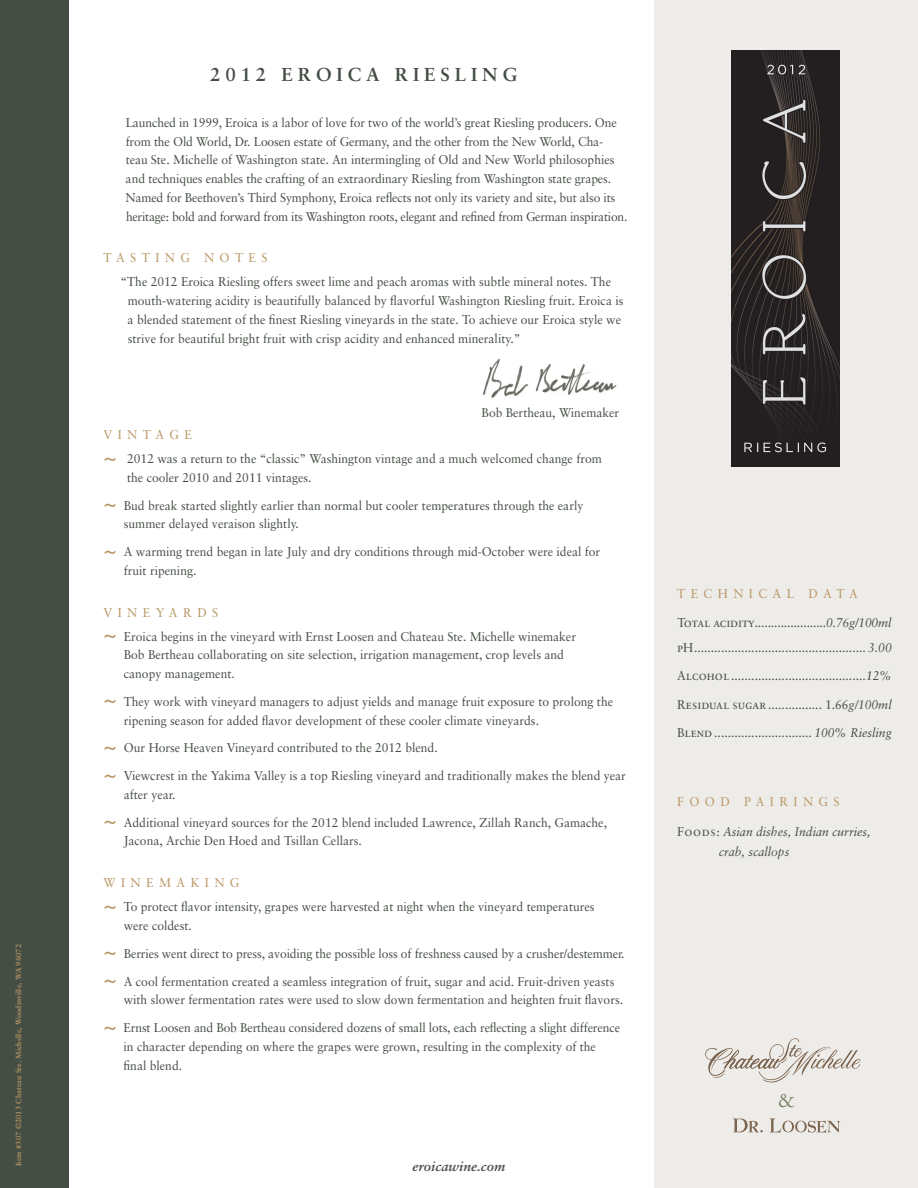
<style>
.page{position:relative;width:918px;height:1188px;background:#fff}
.page>*{position:absolute;margin:0;border:0;box-sizing:border-box;transform-origin:0 0}
.t1{font:20.55px "Adobe Garamond Pro";color:#7e8168}
.Body{font:700 18.75px "Sabon";letter-spacing:.26em;color:#454e44}
.CMYK{font:italic 700 13.5px "Sabon";color:#454e44}
.Body-2{font:12.75px/18.8px "Sabon";color:#454e44;scale:.95 1}
.Subhead{font:12.75px "Sabon";letter-spacing:.45em;color:#b99764;scale:.95 1}
.Subhead-2{font:12.75px "Sabon";color:#454e44;scale:.95 1}
.Body-3{font:italic 12.75px/19.5px "Sabon";color:#454e44;scale:.95 1}
.Body-4{font:12.75px "Sabon";letter-spacing:.45em;color:#b99764;scale:.95 1}
.Legal{font:700 7.5px "Sabon";letter-spacing:.02em;color:#b99764}
.s1{font-size:25.5px;color:#b99764}
.s2{font-family:"Sabon Roman SC"}
.s3{font-style:italic}
.s4{font-family:"Sabon Roman SC";font-style:normal}
</style>
<div class="page">
<div style="left:654px;top:0;width:264px;height:1188px;background:#eeece9"></div>
<div style="left:0;top:0;width:69px;height:1188px;background:#454e44"></div>
<img style="left:483px;top:358px;width:134px;height:40px">
<svg style="left:733px;top:1118px;width:30px;height:15px"></svg>
<svg style="left:770px;top:1118px;width:71px;height:15px"></svg>
<svg style="left:705px;top:1038px;width:155px;height:45px"></svg>
<img style="left:732px;top:51px;width:108px;height:415px">
<p class="Legal" style="left:14px;top:1166px;width:224px;rotate:-90deg">Item #307 ©2013 Chateau Ste. Michelle, Woodinville, WA 98072</p>
<p class="Body" style="left:210px;top:62px;width:309px">2012 EROICA RIESLING</p>
<p class="Body-2" style="left:126px;top:113px;width:530px">Launched in 1999, Eroica is a labor of love for two of the world’s great Riesling producers. One from the Old World, Dr. Loosen estate of Germany, and the other from the New World, Cha&shy;teau Ste. Michelle of Washington state. An intermingling of Old and New World philosophies and techniques enables the crafting of an extraordinary Riesling from Washington state grapes.<br>Named for Beethoven’s Third Symphony, Eroica reflects not only its variety and site, but also its heritage: bold and forward from its Washington roots, elegant and refined from German inspiration.</p>
<p class="Subhead" style="left:104px;top:250px;width:174px">TASTING NOTES</p>
<p class="Body-2" style="left:128px;top:273px;width:523px;text-indent:-7px">“The 2012 Eroica Riesling offers sweet lime and peach aromas with subtle mineral notes. The mouth-watering acidity is beautifully balanced by flavorful Washington Riesling fruit. Eroica is a blended statement of the finest Riesling vineyards in the state. To achieve our Eroica style we strive for beautiful bright fruit with crisp acidity and enhanced minerality.”</p>
<p class="Body-2" style="left:482px;top:403px;width:146px">Bob Bertheau, Winemaker</p>
<p class="Subhead" style="left:104px;top:427px;width:94px">VINTAGE</p>
<p class="Body-2" style="left:127px;top:449px;width:501px;text-indent:-24px"><span class="s1">~</span> 2012 was a return to the “classic” Washington vintage and a much welcomed change from the cooler 2010 and 2011 vintages.</p>
<p class="Body-2" style="left:124px;top:496px;width:485px;text-indent:-20px"><span class="s1">~</span> Bud break started slightly earlier than normal but cooler temperatures through the early summer delayed veraison slightly.</p>
<p class="Body-2" style="left:124px;top:542px;width:503px;text-indent:-20px"><span class="s1">~</span> A warming trend began in late July and dry conditions through mid-October were ideal for fruit ripening.</p>
<p class="Subhead" style="left:104px;top:605px;width:122px">VINEYARDS</p>
<p class="Body-2" style="left:124px;top:627px;width:478px;text-indent:-20px"><span class="s1">~</span> Eroica begins in the vineyard with Ernst Loosen and Chateau Ste. Michelle winemaker<br>Bob Bertheau collaborating on site selection, irrigation management, crop levels and canopy management.</p>
<p class="Body-2" style="left:124px;top:692px;width:517px;text-indent:-20px"><span class="s1">~</span> They work with vineyard managers to adjust yields and manage fruit exposure to prolong the ripening season for added flavor development of these cooler climate vineyards.</p>
<p class="Body-2" style="left:104px;top:739px;width:353px"><span class="s1">~</span> Our Horse Heaven Vineyard contributed to the 2012 blend.</p>
<p class="Body-2" style="left:124px;top:766px;width:530px;text-indent:-20px"><span class="s1">~</span> Viewcrest in the Yakima Valley is a top Riesling vineyard and traditionally makes the blend year after year.</p>
<p class="Body-2" style="left:124px;top:813px;width:510px;text-indent:-20px"><span class="s1">~</span> Additional vineyard sources for the 2012 blend included Lawrence, Zillah Ranch, Gamache,<br>Jacona, Archie Den Hoed and Tsillan Cellars.</p>
<p class="Subhead" style="left:104px;top:875px;width:144px">WINEMAKING</p>
<p class="Body-2" style="left:124px;top:897px;width:497px;text-indent:-20px"><span class="s1">~</span> To protect flavor intensity, grapes were harvested at night when the vineyard temperatures were coldest.</p>
<p class="Body-2" style="left:104px;top:944px;width:550px"><span class="s1">~</span> Berries went direct to press, avoiding the possible loss of freshness caused by a crusher/destemmer.</p>
<p class="Body-2" style="left:124px;top:972px;width:527px;text-indent:-20px"><span class="s1">~</span> A cool fermentation created a seamless integration of fruit, sugar and acid. Fruit-driven yeasts with slower fermentation rates were used to slow down fermentation and heighten fruit flavors.</p>
<p class="Body-2" style="left:124px;top:1018px;width:524px;text-indent:-20px"><span class="s1">~</span> Ernst Loosen and Bob Bertheau considered dozens of small lots, each reflecting a slight difference in character depending on where the grapes were grown, resulting in the complexity of the final blend.</p>
<p class="CMYK" style="left:413px;top:1158px;width:94px">eroicawine.com</p>
<p class="Subhead" style="left:677px;top:586px;width:192px">TECHNICAL DATA</p>
<p class="Subhead-2" style="left:678px;top:615px;width:227px"><span class="s2">Total acidity</span>......................<span class="s3">0.76g/100ml</span></p>
<p class="Body-2" style="left:677px;top:638px;width:227px"><span class="s2">pH</span>................................................... <span class="s3">3.00</span></p>
<p class="Body-2" style="left:677px;top:666px;width:227px"><span class="s2">Alcohol</span> ........................................<span class="s3">12%</span></p>
<p class="Body-2" style="left:677px;top:695px;width:227px"><span class="s2">Residual sugar</span> ................ 1.66<span class="s3">g/100ml</span></p>
<p class="Body-2" style="left:677px;top:723px;width:227px"><span class="s2">Blend</span> ............................. <span class="s3">100% Riesling</span></p>
<p class="Body-4" style="left:677px;top:794px;width:172px">FOOD PAIRINGS</p>
<p class="Body-3" style="left:719px;top:822px;width:161px;text-indent:-41px"><span class="s4">Foods:</span> Asian dishes, Indian curries, crab, scallops</p>
<h1 class="t1" style="left:778px;top:1088px;width:18px">&amp;</h1>
</div>
